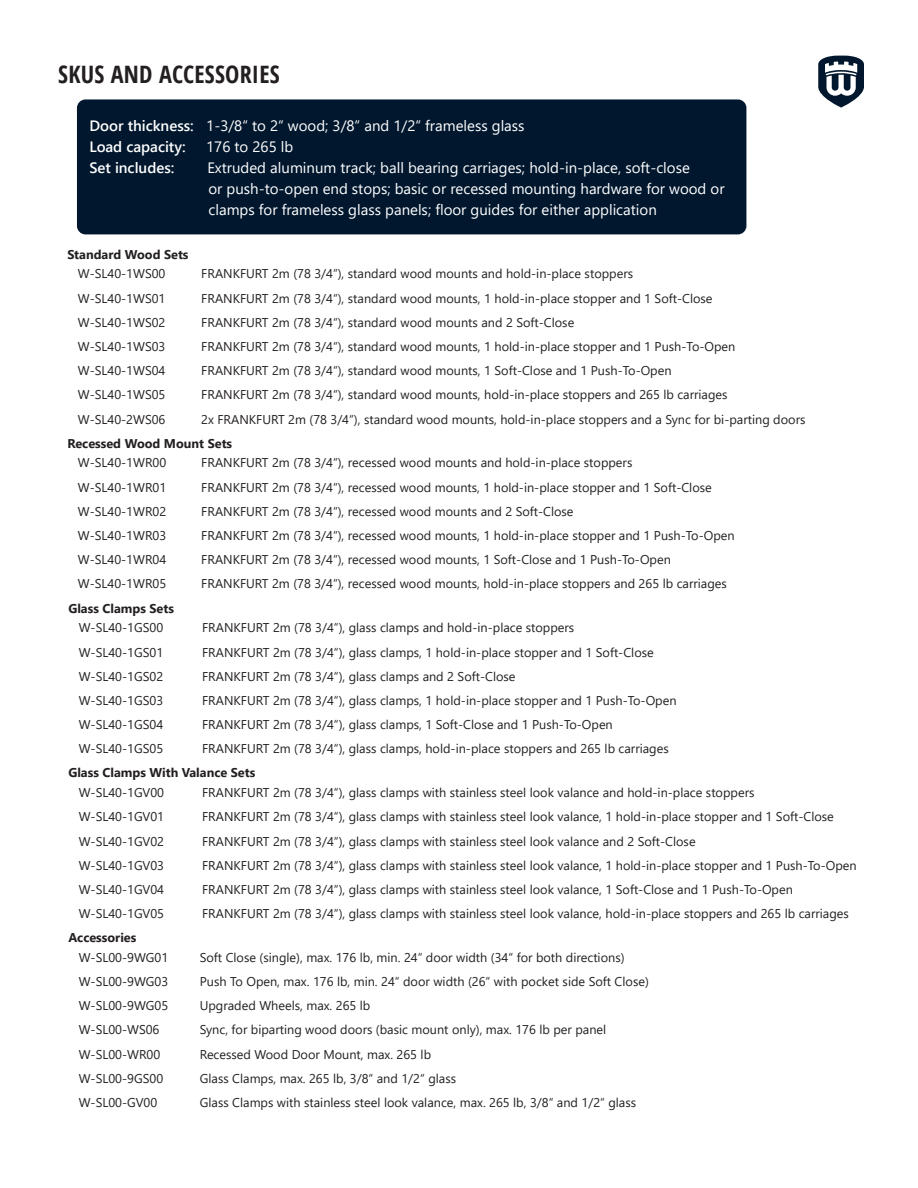
<style>
.page{position:relative;width:918px;height:1188px;background:#fff}
.page>*{position:absolute;margin:0;border:0;box-sizing:border-box;transform-origin:0 0}
.t1{font:700 condensed 24px "Open Sans";letter-spacing:.01em;color:#231f20}
.t2{font:15px "Segoe UI";color:#fff}
.t3{font:600 15px "Segoe UI";color:#fff}
.t4{font:12.75px "Segoe UI";color:#231f20}
.t5{font:700 12.75px "Segoe UI";color:#231f20}
.s1{font-weight:600}
</style>
<div class="page">
<div style="left:77px;top:99px;width:669px;height:135px;background:#00172e;border-radius:9px"></div>
<svg style="left:818px;top:56px;width:46px;height:52px"></svg>
<p class="t1" style="left:58px;top:58px;width:223px">SKUS AND ACCESSORIES</p>
<p class="t2" style="left:89px;top:112px;width:437px"><span class="s1">Door thickness:</span> 1-3/8“ to 2“ wood; 3/8“ and 1/2“ frameless glass</p>
<p class="t3" style="left:89px;top:133px;width:98px">Load capacity:</p>
<p class="t2" style="left:206px;top:133px;width:89px">176 to 265 lb</p>
<p class="t3" style="left:89px;top:154px;width:87px">Set includes:</p>
<p class="t2" style="left:207px;top:154px;width:484px">Extruded aluminum track; ball bearing carriages; hold-in-place, soft-close</p>
<p class="t2" style="left:208px;top:175px;width:518px">or push-to-open end stops; basic or recessed mounting hardware for wood or</p>
<p class="t2" style="left:208px;top:196px;width:450px">clamps for frameless glass panels; floor guides for either application</p>
<p class="t5" style="left:67px;top:242px;width:123px">Standard Wood Sets</p>
<p class="t4" style="left:78px;top:262px;width:89px">W-SL40-1WS00</p>
<p class="t4" style="left:201px;top:262px;width:433px">FRANKFURT 2m (78 3/4“), standard wood mounts and hold-in-place stoppers</p>
<p class="t4" style="left:78px;top:286px;width:89px">W-SL40-1WS01</p>
<p class="t4" style="left:201px;top:286px;width:513px">FRANKFURT 2m (78 3/4“), standard wood mounts, 1 hold-in-place stopper and 1 Soft-Close</p>
<p class="t4" style="left:78px;top:310px;width:89px">W-SL40-1WS02</p>
<p class="t4" style="left:201px;top:310px;width:375px">FRANKFURT 2m (78 3/4“), standard wood mounts and 2 Soft-Close</p>
<p class="t4" style="left:78px;top:335px;width:89px">W-SL40-1WS03</p>
<p class="t4" style="left:201px;top:335px;width:536px">FRANKFURT 2m (78 3/4“), standard wood mounts, 1 hold-in-place stopper and 1 Push-To-Open</p>
<p class="t4" style="left:78px;top:359px;width:89px">W-SL40-1WS04</p>
<p class="t4" style="left:201px;top:359px;width:472px">FRANKFURT 2m (78 3/4“), standard wood mounts, 1 Soft-Close and 1 Push-To-Open</p>
<p class="t4" style="left:78px;top:383px;width:89px">W-SL40-1WS05</p>
<p class="t4" style="left:201px;top:383px;width:528px">FRANKFURT 2m (78 3/4“), standard wood mounts, hold-in-place stoppers and 265 lb carriages</p>
<p class="t4" style="left:78px;top:407px;width:89px">W-SL40-2WS06</p>
<p class="t4" style="left:201px;top:407px;width:606px">2x FRANKFURT 2m (78 3/4“), standard wood mounts, hold-in-place stoppers and a Sync for bi-parting doors</p>
<p class="t5" style="left:67px;top:431px;width:166px">Recessed Wood Mount Sets</p>
<p class="t4" style="left:78px;top:451px;width:90px">W-SL40-1WR00</p>
<p class="t4" style="left:201px;top:451px;width:433px">FRANKFURT 2m (78 3/4“), recessed wood mounts and hold-in-place stoppers</p>
<p class="t4" style="left:78px;top:475px;width:90px">W-SL40-1WR01</p>
<p class="t4" style="left:201px;top:475px;width:512px">FRANKFURT 2m (78 3/4“), recessed wood mounts, 1 hold-in-place stopper and 1 Soft-Close</p>
<p class="t4" style="left:78px;top:499px;width:90px">W-SL40-1WR02</p>
<p class="t4" style="left:201px;top:499px;width:374px">FRANKFURT 2m (78 3/4“), recessed wood mounts and 2 Soft-Close</p>
<p class="t4" style="left:78px;top:524px;width:90px">W-SL40-1WR03</p>
<p class="t4" style="left:201px;top:524px;width:535px">FRANKFURT 2m (78 3/4“), recessed wood mounts, 1 hold-in-place stopper and 1 Push-To-Open</p>
<p class="t4" style="left:78px;top:548px;width:90px">W-SL40-1WR04</p>
<p class="t4" style="left:201px;top:548px;width:471px">FRANKFURT 2m (78 3/4“), recessed wood mounts, 1 Soft-Close and 1 Push-To-Open</p>
<p class="t4" style="left:78px;top:572px;width:90px">W-SL40-1WR05</p>
<p class="t4" style="left:201px;top:572px;width:527px">FRANKFURT 2m (78 3/4“), recessed wood mounts, hold-in-place stoppers and 265 lb carriages</p>
<p class="t5" style="left:68px;top:596px;width:107px">Glass Clamps Sets</p>
<p class="t4" style="left:79px;top:616px;width:86px">W-SL40-1GS00</p>
<p class="t4" style="left:202px;top:616px;width:374px">FRANKFURT 2m (78 3/4“), glass clamps and hold-in-place stoppers</p>
<p class="t4" style="left:79px;top:640px;width:86px">W-SL40-1GS01</p>
<p class="t4" style="left:202px;top:640px;width:453px">FRANKFURT 2m (78 3/4“), glass clamps, 1 hold-in-place stopper and 1 Soft-Close</p>
<p class="t4" style="left:79px;top:664px;width:86px">W-SL40-1GS02</p>
<p class="t4" style="left:202px;top:664px;width:315px">FRANKFURT 2m (78 3/4“), glass clamps and 2 Soft-Close</p>
<p class="t4" style="left:79px;top:688px;width:86px">W-SL40-1GS03</p>
<p class="t4" style="left:202px;top:688px;width:476px">FRANKFURT 2m (78 3/4“), glass clamps, 1 hold-in-place stopper and 1 Push-To-Open</p>
<p class="t4" style="left:79px;top:713px;width:86px">W-SL40-1GS04</p>
<p class="t4" style="left:202px;top:713px;width:412px">FRANKFURT 2m (78 3/4“), glass clamps, 1 Soft-Close and 1 Push-To-Open</p>
<p class="t4" style="left:79px;top:737px;width:86px">W-SL40-1GS05</p>
<p class="t4" style="left:202px;top:737px;width:468px">FRANKFURT 2m (78 3/4“), glass clamps, hold-in-place stoppers and 265 lb carriages</p>
<p class="t5" style="left:68px;top:761px;width:188px">Glass Clamps With Valance Sets</p>
<p class="t4" style="left:79px;top:780px;width:87px">W-SL40-1GV00</p>
<p class="t4" style="left:202px;top:780px;width:554px">FRANKFURT 2m (78 3/4“), glass clamps with stainless steel look valance and hold-in-place stoppers</p>
<p class="t4" style="left:79px;top:805px;width:87px">W-SL40-1GV01</p>
<p class="t4" style="left:202px;top:805px;width:633px">FRANKFURT 2m (78 3/4“), glass clamps with stainless steel look valance, 1 hold-in-place stopper and 1 Soft-Close</p>
<p class="t4" style="left:79px;top:829px;width:87px">W-SL40-1GV02</p>
<p class="t4" style="left:202px;top:829px;width:495px">FRANKFURT 2m (78 3/4“), glass clamps with stainless steel look valance and 2 Soft-Close</p>
<p class="t4" style="left:79px;top:853px;width:87px">W-SL40-1GV03</p>
<p class="t4" style="left:202px;top:853px;width:656px">FRANKFURT 2m (78 3/4“), glass clamps with stainless steel look valance, 1 hold-in-place stopper and 1 Push-To-Open</p>
<p class="t4" style="left:79px;top:877px;width:87px">W-SL40-1GV04</p>
<p class="t4" style="left:202px;top:877px;width:592px">FRANKFURT 2m (78 3/4“), glass clamps with stainless steel look valance, 1 Soft-Close and 1 Push-To-Open</p>
<p class="t4" style="left:79px;top:902px;width:87px">W-SL40-1GV05</p>
<p class="t4" style="left:202px;top:902px;width:648px">FRANKFURT 2m (78 3/4“), glass clamps with stainless steel look valance, hold-in-place stoppers and 265 lb carriages</p>
<p class="t5" style="left:68px;top:926px;width:70px">Accessories</p>
<p class="t4" style="left:79px;top:945px;width:91px">W-SL00-9WG01</p>
<p class="t4" style="left:200px;top:945px;width:426px">Soft Close (single), max. 176 lb, min. 24“ door width (34“ for both directions)</p>
<p class="t4" style="left:79px;top:970px;width:91px">W-SL00-9WG03</p>
<p class="t4" style="left:200px;top:970px;width:451px">Push To Open, max. 176 lb, min. 24“ door width (26“ with pocket side Soft Close)</p>
<p class="t4" style="left:79px;top:994px;width:91px">W-SL00-9WG05</p>
<p class="t4" style="left:200px;top:994px;width:172px">Upgraded Wheels, max. 265 lb</p>
<p class="t4" style="left:200px;top:1018px;width:408px">Sync, for biparting wood doors (basic mount only), max. 176 lb per panel</p>
<p class="t4" style="left:200px;top:1066px;width:258px">Glass Clamps, max. 265 lb, 3/8“ and 1/2“ glass</p>
<p class="t4" style="left:79px;top:1018px;width:82px">W-SL00-WS06</p>
<p class="t4" style="left:79px;top:1066px;width:86px">W-SL00-9GS00</p>
<p class="t4" style="left:200px;top:1042px;width:233px">Recessed Wood Door Mount, max. 265 lb</p>
<p class="t4" style="left:200px;top:1090px;width:438px">Glass Clamps with stainless steel look valance, max. 265 lb, 3/8“ and 1/2“ glass</p>
<p class="t4" style="left:79px;top:1042px;width:83px">W-SL00-WR00</p>
<p class="t4" style="left:79px;top:1090px;width:80px">W-SL00-GV00</p>
</div>
